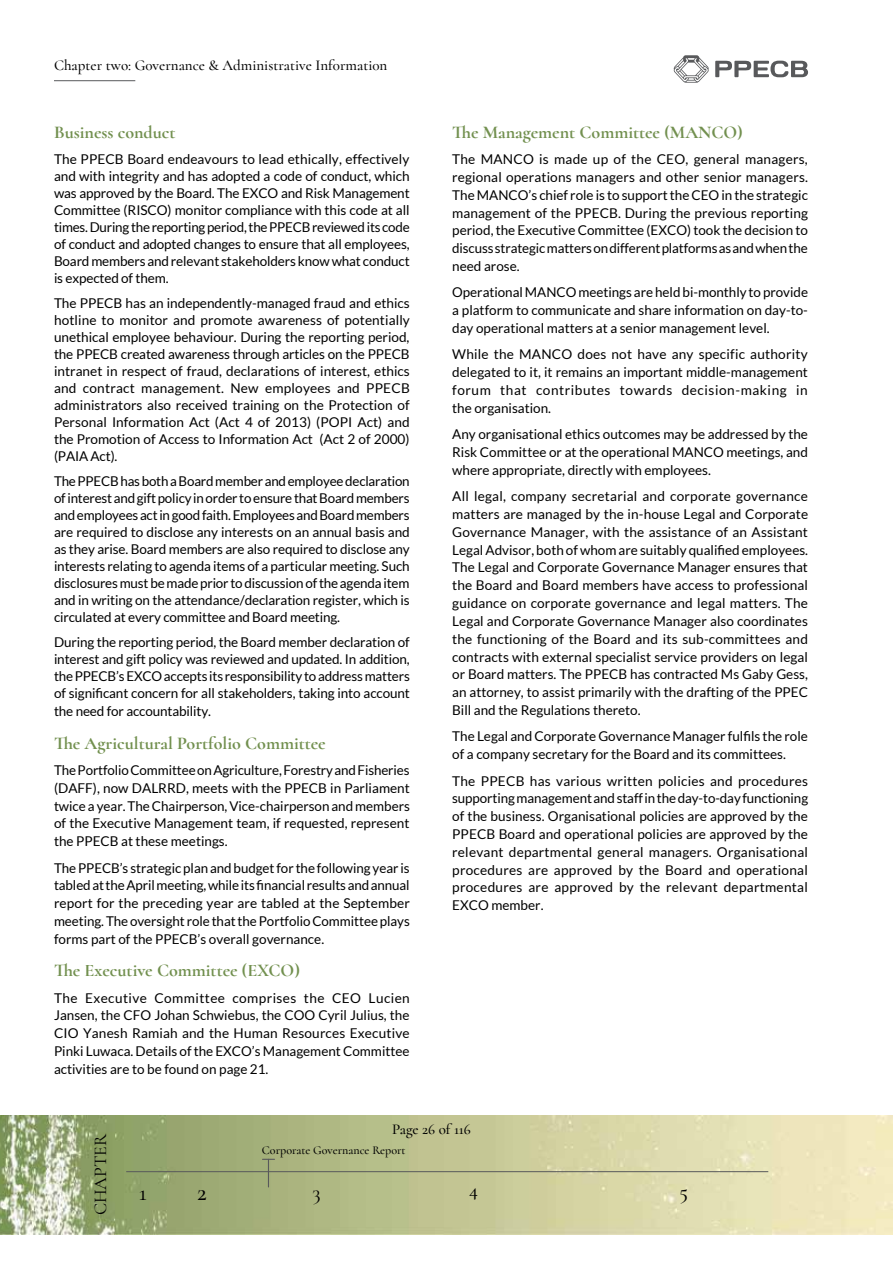
<style>
.page{position:relative;width:893px;height:1263px;background:#fff}
.page>*{position:absolute;margin:0;border:0;box-sizing:border-box;transform-origin:0 0}
.t1{font:24px "Cormorant";color:#000}
.t2{font:500 24px "Cormorant";color:#000}
.t3{font:21px "Cormorant";color:#000}
.t4{font:500 21px "Cormorant";color:#000}
.t5{font:500 19.5px "Cormorant";color:#000}
.t6{font:700 18px "Cormorant";color:#72904f}
.t7{font:18px "Cormorant";color:#000}
.t8{font:500 15px "Cormorant";color:#000}
.t9{font:13.5px/17.9px "Lato";color:#000;text-align:justify}
.t10{font:500 12px "Cormorant";color:#000}
</style>
<div class="page">
<svg style="left:674px;top:55px;width:35px;height:28px"></svg>
<svg style="left:715px;top:61px;width:63px;height:16px"></svg>
<hr style="left:54px;top:80px;width:81px;height:1px;background:#58595b">
<img style="left:0;top:1115px;width:893px;height:119px">
<hr style="left:126px;top:1171px;width:642px;height:1px;background:#58595b">
<svg style="left:778px;top:60px;width:30px;height:18px"></svg>
<svg style="left:262px;top:1159px;width:12px;height:28px"></svg>
<p class="t8" style="left:54px;top:56px;width:335px">Chapter two: G0vernance &amp; Administrative Inf0rmati0n</p>
<h3 class="t6" style="left:54px;top:121px;width:123px">Business conduct</h3>
<p class="t9" style="left:54px;top:151px;width:357px;line-height:17px">The PPECB Board endeavours to lead ethically, effectively and with integrity and has adopted a code of conduct, which was approved by the Board. The EXCO and Risk Management Committee (RISCO) monitor compliance with this code at all times. During the reporting period, the PPECB reviewed its code of conduct and adopted changes to ensure that all employees, Board members and relevant stakeholders know what conduct is expected of them.</p>
<p class="t9" style="left:54px;top:295px;width:357px;line-height:17px">The PPECB has an independently-managed fraud and ethics hotline to monitor and promote awareness of potentially unethical employee behaviour. During the reporting period, the PPECB created awareness through articles on the PPECB intranet in respect of fraud, declarations of interest, ethics and contract management. New employees and PPECB administrators also received training on the Protection of Personal Information Act (Act 4 of 2013) (POPI Act) and the Promotion of Access to Information Act (Act 2 of 2000) (PAIA Act).</p>
<p class="t9" style="left:54px;top:473px;width:357px;line-height:17px">The PPECB has both a Board member and employee declaration of interest and gift policy in order to ensure that Board members and employees act in good faith. Employees and Board members are required to disclose any interests on an annual basis and as they arise. Board members are also required to disclose any interests relating to agenda items of a particular meeting. Such disclosures must be made prior to discussion of the agenda item and in writing on the attendance/declaration register, which is circulated at every committee and Board meeting.</p>
<p class="t9" style="left:54px;top:634px;width:357px;line-height:17.1px">During the reporting period, the Board member declaration of interest and gift policy was reviewed and updated. In addition, the PPECB’s EXCO accepts its responsibility to address matters of significant concern for all stakeholders, taking into account the need for accountability.</p>
<h3 class="t6" style="left:54px;top:732px;width:273px">The Agricultural Portfolio Committee</h3>
<p class="t9" style="left:54px;top:761px;width:357px">The Portfolio Committee on Agriculture, Forestry and Fisheries (DAFF), now DALRRD, meets with the PPECB in Parliament twice a year. The Chairperson, Vice-chairperson and members of the Executive Management team, if requested, represent the PPECB at these meetings.</p>
<p class="t9" style="left:54px;top:859px;width:357px">The PPECB’s strategic plan and budget for the following year is tabled at the April meeting, while its financial results and annual report for the preceding year are tabled at the September meeting. The oversight role that the Portfolio Committee plays forms part of the PPECB’s overall governance.</p>
<h3 class="t6" style="left:54px;top:959px;width:247px">The Executive Committee (EXCO)</h3>
<p class="t9" style="left:54px;top:989px;width:357px">The Executive Committee comprises the CEO Lucien Jansen, the CFO Johan Schwiebus, the COO Cyril Julius, the CIO Yanesh Ramiah and the Human Resources Executive Pinki Luwaca. Details of the EXCO’s Management Committee activities are to be found on page 21.</p>
<h3 class="t6" style="left:452px;top:121px;width:292px">The Management Committee (MANCO)</h3>
<p class="t9" style="left:452px;top:150px;width:357px">The MANCO is made up of the CEO, general managers, regional operations managers and other senior managers.<br>The MANCO’s chief role is to support the CEO in the strategic management of the PPECB. During the previous reporting period, the Executive Committee (EXCO) took the decision to discuss strategic matters on different platforms as and when the need arose.</p>
<p class="t9" style="left:452px;top:283px;width:357px">Operational MANCO meetings are held bi-monthly to provide a platform to communicate and share information on day-to&shy;day operational matters at a senior management level.</p>
<p class="t9" style="left:452px;top:345px;width:357px">While the MANCO does not have any specific authority delegated to it, it remains an important middle-management forum that contributes towards decision-making in the organisation.</p>
<p class="t9" style="left:452px;top:425px;width:357px">Any organisational ethics outcomes may be addressed by the Risk Committee or at the operational MANCO meetings, and where appropriate, directly with employees.</p>
<p class="t9" style="left:452px;top:487px;width:357px">All legal, company secretarial and corporate governance matters are managed by the in-house Legal and Corporate Governance Manager, with the assistance of an Assistant Legal Advisor, both of whom are suitably qualified employees.<br>The Legal and Corporate Governance Manager ensures that the Board and Board members have access to professional guidance on corporate governance and legal matters. The Legal and Corporate Governance Manager also coordinates the functioning of the Board and its sub-committees and contracts with external specialist service providers on legal or Board matters. The PPECB has contracted Ms Gaby Gess, an attorney, to assist primarily with the drafting of the PPEC Bill and the Regulations thereto.</p>
<p class="t9" style="left:452px;top:727px;width:357px">The Legal and Corporate Governance Manager fulfils the role of a company secretary for the Board and its committees.</p>
<p class="t9" style="left:452px;top:772px;width:357px">The PPECB has various written policies and procedures supporting management and staff in the day-to-day functioning of the business. Organisational policies are approved by the PPECB Board and operational policies are approved by the relevant departmental general managers. Organisational procedures are approved by the Board and operational procedures are approved by the relevant departmental EXCO member.</p>
<h3 class="t7" style="left:90px;top:1215px;width:83px;rotate:-90deg">CHAPTER</h3>
<p class="t8" style="left:392px;top:1120px;width:80px">Page 26 of 116</p>
<p class="t10" style="left:262px;top:1142px;width:145px">Corporate Governance Report</p>
<h1 class="t1" style="left:139px;top:1177px;width:9px">1</h1>
<h1 class="t2" style="left:197px;top:1177px;width:11px">2</h1>
<h2 class="t3" style="left:312px;top:1179px;width:10px">3</h2>
<h3 class="t5" style="left:469px;top:1178px;width:10px">4</h3>
<h2 class="t4" style="left:679px;top:1178px;width:10px">5</h2>
</div>
